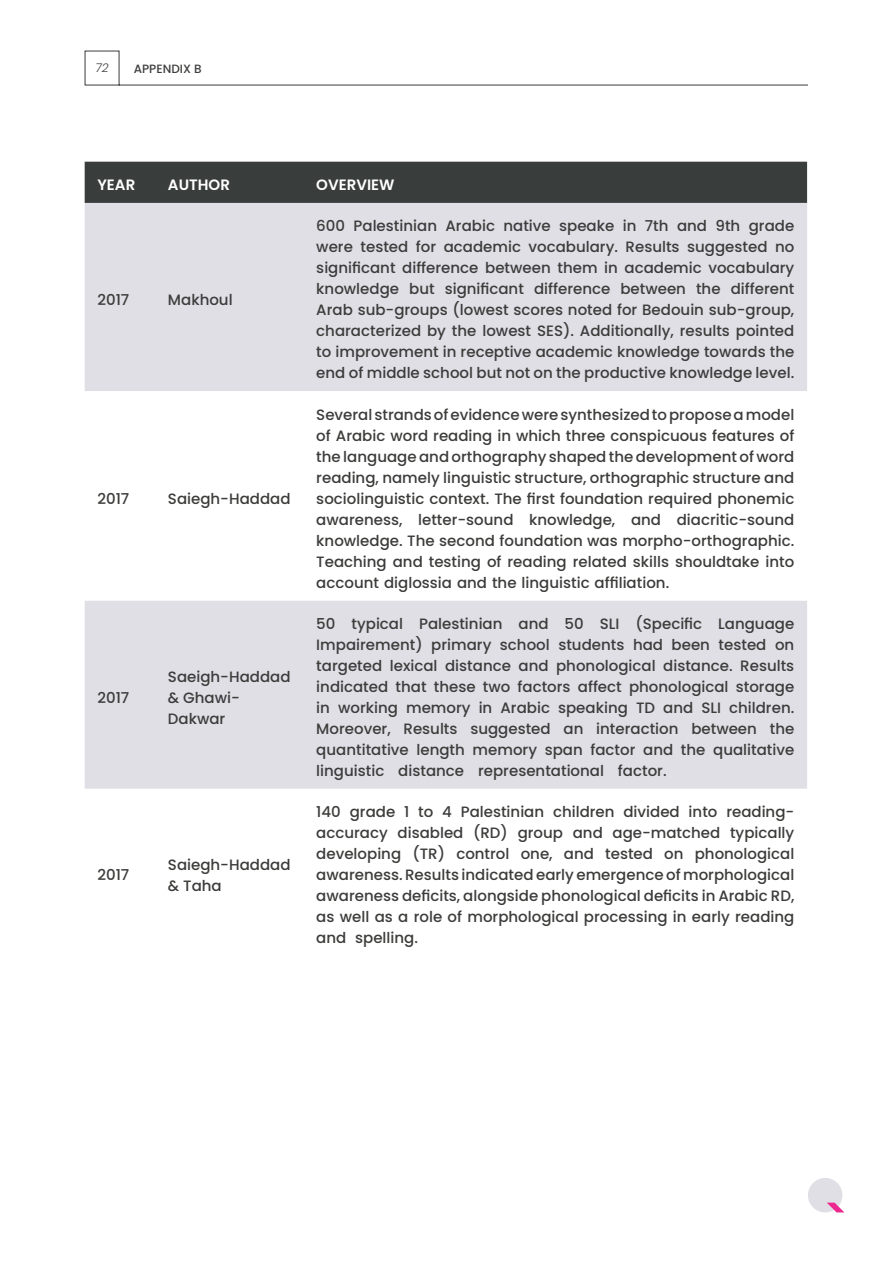
<style>
.page{position:relative;width:893px;height:1263px;background:#fff}
.page>*{position:absolute;margin:0;border:0;box-sizing:border-box;transform-origin:0 0}
.t1{font:500 15px/21px "Poppins";color:#3c3c3b;text-align:justify}
.t2{font:600 15px "Poppins";color:#fff}
.t3{font:500 12px "Poppins";color:#3d3e3c}
.t4{font:italic 300 12px "Poppins";color:#3d3e3c}
</style>
<div class="page">
<svg style="left:84px;top:50px;width:724px;height:36px"></svg>
<div style="left:808px;top:1178px;width:34px;height:34px;background:#dfdfe5;border-radius:50%"></div>
<svg style="left:827px;top:1202px;width:17px;height:10px"></svg>
<div style="left:85px;top:162px;width:722px;height:41px;background:#393d3c"></div>
<div style="left:85px;top:203px;width:722px;height:188px;background:#dfdfe5"></div>
<div style="left:85px;top:601px;width:722px;height:188px;background:#dfdfe5"></div>
<p class="t4" style="left:95px;top:61px;width:15px">72</p>
<p class="t3" style="left:134px;top:61px;width:69px">APPENDIX B</p>
<p class="t2" style="left:97px;top:176px;width:39px">YEAR</p>
<p class="t2" style="left:168px;top:176px;width:63px">AUTHOR</p>
<p class="t2" style="left:316px;top:176px;width:80px">OVERVIEW</p>
<p class="t1" style="left:97px;top:289px;width:33px">2017</p>
<p class="t1" style="left:168px;top:289px;width:66px">Makhoul</p>
<p class="t1" style="left:97px;top:488px;width:33px">2017</p>
<p class="t1" style="left:168px;top:488px;width:124px">Saiegh-Haddad</p>
<p class="t1" style="left:97px;top:687px;width:33px">2017</p>
<p class="t1" style="left:168px;top:666px;width:124px;text-align:left">Saeigh-Haddad &amp; Ghawi-<br>Dakwar</p>
<p class="t1" style="left:97px;top:865px;width:33px">2017</p>
<p class="t1" style="left:168px;top:854px;width:124px">Saiegh-Haddad &amp; Taha</p>
<p class="t1" style="left:316px;top:216px;width:480px">600 Palestinian Arabic native speake in 7th and 9th grade were tested for academic vocabulary. Results suggested no significant difference between them in academic vocabulary knowledge but significant difference between the different Arab sub-groups (lowest scores noted for Bedouin sub-group, characterized by the lowest SES). Additionally, results pointed to improvement in receptive academic knowledge towards the end of middle school but not on the productive knowledge level.</p>
<p class="t1" style="left:316px;top:404px;width:479px">Several strands of evidence were synthesized to propose a model of Arabic word reading in which three conspicuous features of the language and orthography shaped the development of word reading, namely linguistic structure, orthographic structure and sociolinguistic context. The first foundation required phonemic awareness, letter-sound knowledge, and diacritic-sound knowledge. The second foundation was morpho-orthographic.<br>Teaching and testing of reading related skills shouldtake into account diglossia and the linguistic affiliation.</p>
<p class="t1" style="left:316px;top:613px;width:479px">50 typical Palestinian and 50 SLI (Specific Language Impairement) primary school students had been tested on targeted lexical distance and phonological distance. Results indicated that these two factors affect phonological storage in working memory in Arabic speaking TD and SLI children.<br>Moreover, Results suggested an interaction between the quantitative length memory span factor and the qualitative linguistic distance representational factor.</p>
<p class="t1" style="left:316px;top:802px;width:480px">140 grade 1 to 4 Palestinian children divided into reading&shy;accuracy disabled (RD) group and age-matched typically developing (TR) control one, and tested on phonological awareness. Results indicated early emergence of morphological awareness deficits, alongside phonological deficits in Arabic RD, as well as a role of morphological processing in early reading and spelling.</p>
</div>
